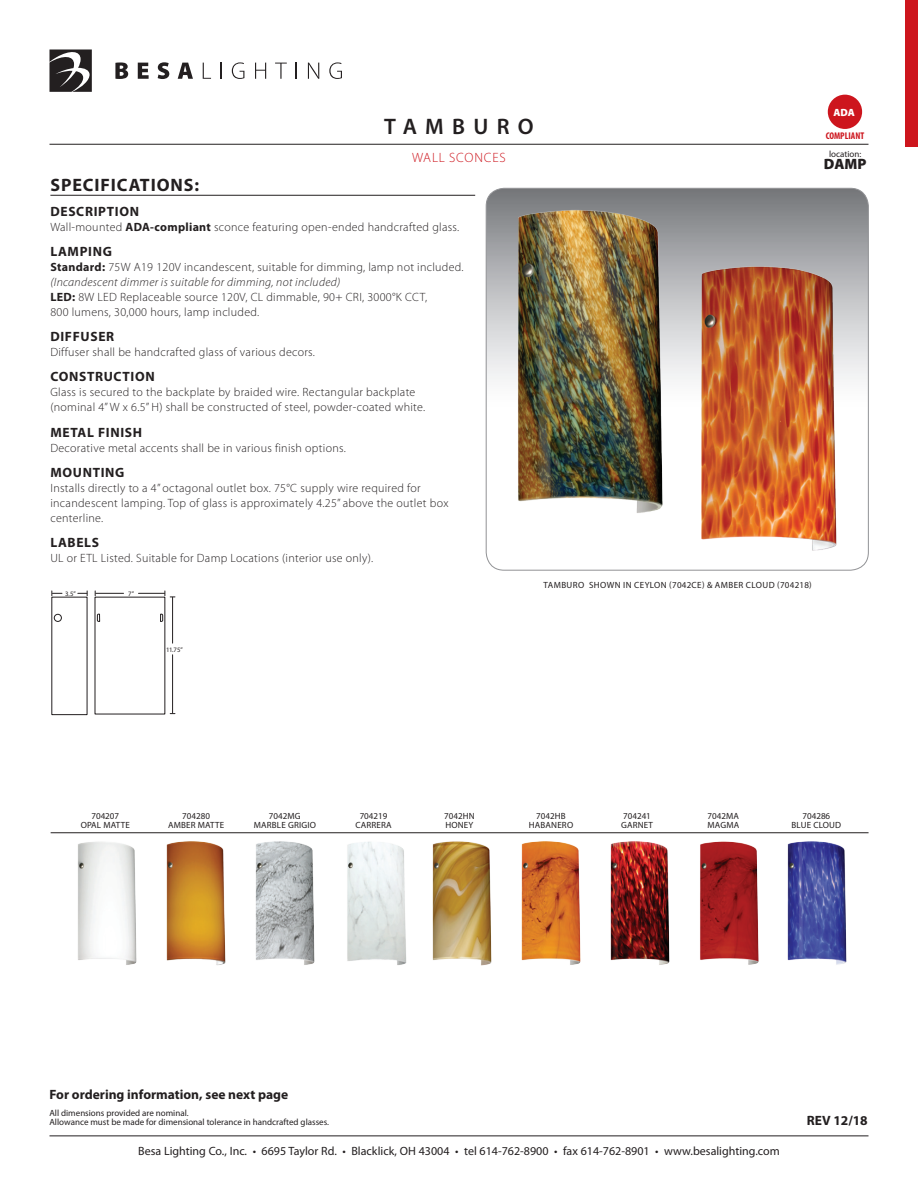
<style>
.page{position:relative;width:918px;height:1188px;background:#fff}
.page>*{position:absolute;margin:0;border:0;box-sizing:border-box;transform-origin:0 0}
.t1{font:600 22.5px "Myriad Pro";letter-spacing:.37em;color:#231f20}
.t2{font:700 18px "Myriad Pro";letter-spacing:.05em;color:#231f20}
.t3{font:900 15px "Myriad Pro";color:#231f20}
.t4{font:700 13.5px "Myriad Pro";letter-spacing:.05em;color:#231f20}
.t5{font:700 13.5px "Myriad Pro";color:#231f20}
.t6{font:300 13.5px "Myriad Pro";letter-spacing:.06em;color:#cd151d}
.t7{font:300 12px/15px "Myriad Pro";letter-spacing:.025em;color:#231f20}
.t8{font:12px "Myriad Pro";color:#231f20}
.t9{font:900 10.5px "Myriad Pro";color:#fff}
.t10{font:700 condensed 9.75px "Myriad Pro";color:#cd151d}
.t11{font:9px/9px "Myriad Pro";color:#231f20}
.t12{font:9px "Myriad Pro";letter-spacing:.045em;color:#231f20}
.t13{font:9px/9px "Myriad Pro";letter-spacing:.02em;color:#231f20;text-align:center}
.t14{font:6.75px "Myriad Pro";color:#231f20}
.s1{font-weight:700}
.s2{font-style:italic}
</style>
<div class="page">
<hr style="left:50px;top:1136px;width:818px;height:1px;background:#231f20">
<svg style="left:115px;top:62px;width:13px;height:17px"></svg>
<svg style="left:138px;top:63px;width:11px;height:16px"></svg>
<svg style="left:158px;top:62px;width:11px;height:17px"></svg>
<svg style="left:178px;top:63px;width:15px;height:16px"></svg>
<svg style="left:203px;top:63px;width:8px;height:16px"></svg>
<svg style="left:221px;top:63px;width:1px;height:16px"></svg>
<svg style="left:232px;top:62px;width:12px;height:17px"></svg>
<svg style="left:255px;top:63px;width:11px;height:16px"></svg>
<svg style="left:275px;top:63px;width:12px;height:16px"></svg>
<svg style="left:296px;top:63px;width:1px;height:16px"></svg>
<svg style="left:308px;top:63px;width:11px;height:16px"></svg>
<svg style="left:329px;top:62px;width:13px;height:17px"></svg>
<svg style="left:50px;top:50px;width:42px;height:42px"></svg>
<hr style="left:50px;top:144px;width:818px;height:1px;background:#231f20">
<div style="left:905px;top:1px;width:13px;height:146px;background:#cd151d"></div>
<img style="left:347px;top:842px;width:60px;height:123px">
<hr style="left:50px;top:195px;width:425px;height:1px;background:#231f20">
<div style="left:828px;top:95px;width:34px;height:34px;background:#cd151d;border-radius:50%"></div>
<svg style="left:486px;top:188px;width:382px;height:382px"></svg>
<img style="left:78px;top:842px;width:59px;height:123px">
<img style="left:255px;top:841px;width:60px;height:124px">
<img style="left:166px;top:841px;width:60px;height:124px">
<img style="left:521px;top:841px;width:60px;height:124px">
<img style="left:700px;top:841px;width:59px;height:124px">
<img style="left:787px;top:841px;width:60px;height:124px">
<img style="left:610px;top:841px;width:60px;height:124px">
<img style="left:432px;top:841px;width:60px;height:125px">
<hr style="left:51px;top:832px;width:818px;height:1px;background:#231f20">
<img style="left:690px;top:259px;width:155px;height:293px">
<img style="left:506px;top:202px;width:166px;height:320px">
<hr style="left:172px;top:655px;width:1px;height:58px;background:#231f20">
<hr style="left:172px;top:597px;width:1px;height:46px;background:#231f20">
<svg style="left:97px;top:613px;width:3px;height:9px"></svg>
<div style="left:54px;top:614px;width:8px;height:8px;border:1px solid #231f20;border-radius:50%"></div>
<svg style="left:160px;top:613px;width:4px;height:9px"></svg>
<svg style="left:51px;top:591px;width:11px;height:5px"></svg>
<svg style="left:78px;top:591px;width:10px;height:5px"></svg>
<svg style="left:95px;top:591px;width:29px;height:5px"></svg>
<svg style="left:139px;top:591px;width:36px;height:7px"></svg>
<h1 class="t1" style="left:384px;top:113px;width:151px">TAMBURO</h1>
<p class="t9" style="left:834px;top:105px;width:23px">ADA</p>
<p class="t10" style="left:826px;top:130px;width:40px">COMPLIANT</p>
<p class="t6" style="left:412px;top:149px;width:94px">Wall Sconces</p>
<p class="t11" style="left:829px;top:149px;width:34px">location:</p>
<p class="t3" style="left:824px;top:154px;width:44px">DAMP</p>
<h2 class="t2" style="left:50px;top:173px;width:150px">SPECIFICATIONS:</h2>
<p class="t4" style="left:50px;top:202px;width:90px">DESCRIPTION</p>
<p class="t7" style="left:50px;top:219px;width:410px">Wall-mounted <span class="s1">ADA-compliant</span> sconce featuring open-ended handcrafted glass.</p>
<p class="t4" style="left:50px;top:243px;width:63px">LAMPING</p>
<p class="t7" style="left:50px;top:259px;width:415px"><span class="s1">Standard:</span> 75W A19 120V incandescent, suitable for dimming, lamp not included. <span class="s2">(Incandescent dimmer is suitable for dimming, not included)<br></span><span class="s1">LED:</span> 8W LED Replaceable source 120V, CL dimmable, 90+ CRI, 3000°K CCT,<br>800 lumens, 30,000 hours, lamp included.</p>
<p class="t4" style="left:50px;top:328px;width:65px">DIFFUSER</p>
<p class="t7" style="left:50px;top:345px;width:266px">Diffuser shall be handcrafted glass of various decors.</p>
<p class="t4" style="left:50px;top:368px;width:106px">CONSTRUCTION</p>
<p class="t7" style="left:50px;top:385px;width:376px">Glass is secured to the backplate by braided wire. Rectangular backplate (nominal 4” W x 6.5” H) shall be constructed of steel, powder-coated white.</p>
<p class="t4" style="left:50px;top:423px;width:93px">METAL FINISH</p>
<p class="t7" style="left:50px;top:440px;width:297px">Decorative metal accents shall be in various finish options.</p>
<p class="t4" style="left:50px;top:463px;width:76px">MOUNTING</p>
<p class="t7" style="left:50px;top:480px;width:400px">Installs directly to a 4” octagonal outlet box. 75°C supply wire required for incandescent lamping. Top of glass is approximately 4.25” above the outlet box centerline.</p>
<p class="t4" style="left:50px;top:534px;width:50px">LABELS</p>
<p class="t7" style="left:50px;top:550px;width:324px">UL or ETL Listed. Suitable for Damp Locations (interior use only).</p>
<p class="t14" style="left:65px;top:589px;width:12px">3.5”</p>
<p class="t14" style="left:128px;top:589px;width:7px">7”</p>
<p class="t14" style="left:166px;top:645px;width:18px">11.75”</p>
<p class="t12" style="left:544px;top:579px;width:270px">Tamburo shown in ceylon (7042CE) &amp; Amber Cloud (704218)</p>
<p class="t11" style="left:81px;top:811px;width:51px;text-align:center">704207<br>Opal Matte</p>
<p class="t11" style="left:168px;top:811px;width:58px;text-align:center">704280<br>Amber Matte</p>
<p class="t13" style="left:254px;top:811px;width:64px">7042MG<br>Marble Grigio</p>
<p class="t11" style="left:355px;top:811px;width:38px;text-align:center">704219<br>Carrera</p>
<p class="t13" style="left:529px;top:811px;width:46px;text-align:left;text-indent:7px">7042HB<br>Habanero</p>
<p class="t11" style="left:708px;top:811px;width:33px">7042MA<br>Magma</p>
<p class="t11" style="left:792px;top:811px;width:51px;text-align:center">704286<br>Blue Cloud</p>
<p class="t11" style="left:444px;top:811px;width:31px">7042HN<br>Honey</p>
<p class="t11" style="left:621px;top:811px;width:34px">704241<br>Garnet</p>
<p class="t5" style="left:50px;top:1086px;width:240px">For ordering information, see next page</p>
<p class="t11" style="left:50px;top:1108px;width:281px">All dimensions provided are nominal.<br>Allowance must be made for dimensional tolerance in handcrafted glasses.</p>
<p class="t8" style="left:138px;top:1144px;width:643px">Besa Lighting Co., Inc. • 6695 Taylor Rd. • Blacklick, OH 43004 • tel 614-762-8900 • fax 614-762-8901 • www.besalighting.com</p>
<p class="t4" style="left:807px;top:1112px;width:63px">REV 12/18</p>
</div>
